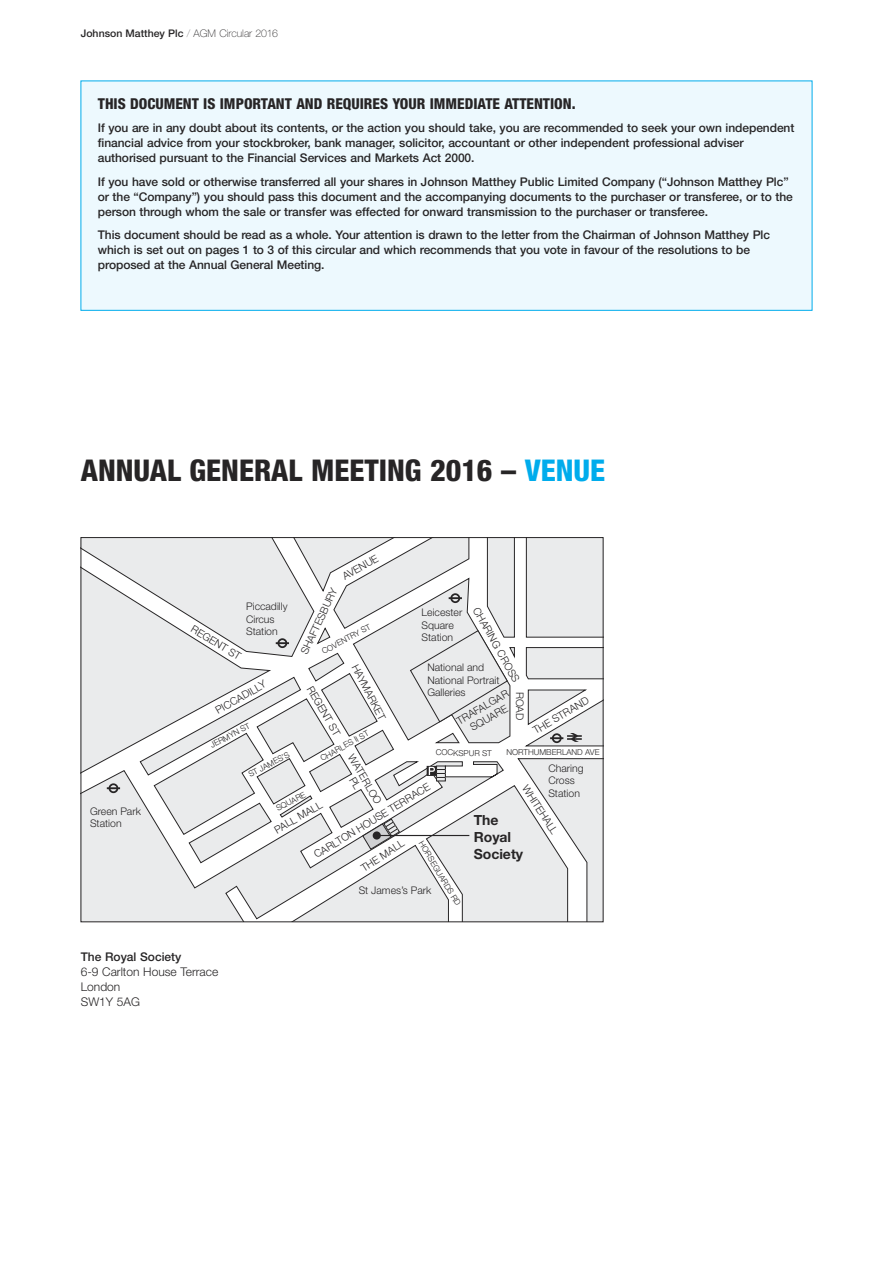
<style>
.page{position:relative;width:893px;height:1263px;background:#fff}
.page>*{position:absolute;margin:0;border:0;box-sizing:border-box;transform-origin:0 0}
.t1{font:800 condensed 30px "Helvetica Neue LT";color:#272526}
.t2{font:800 condensed 15px "Helvetica Neue LT";color:#272526}
.t3{font:700 13.95px/16.8px "Helvetica Neue LT";color:#272526}
.t4{font:500 12px/15px "Helvetica Neue LT";letter-spacing:-.005em;color:#272526}
.t5{font:300 12px/15px "Helvetica Neue LT";color:#272526}
.t6{font:300 10.5px/12.6px "Helvetica Neue LT";color:#272526}
.t7{font:500 10.5px "Helvetica Neue LT";color:#272526}
.t8{font:300 8.1px "Helvetica Neue LT";color:#272526}
.s1{font-weight:200}
.s2{font-weight:100}
.s3{color:#00acec}
</style>
<div class="page">
<div style="left:81px;top:81px;width:731px;height:229px;background:#edf9fe"></div>
<svg style="left:83px;top:539px;width:518px;height:381px"></svg>
<p class="t7" style="left:81px;top:30px;width:199px">Johnson Matthey Plc <span class="s1">/</span> <span class="s2">AGM Circular 2016</span></p>
<p class="t2" style="left:98px;top:98px;width:479px">THIS DOCUMENT IS IMPORTANT AND REQUIRES YOUR IMMEDIATE ATTENTION.</p>
<p class="t4" style="left:98px;top:121px;width:698px">If you are in any doubt about its contents, or the action you should take, you are recommended to seek your own independent financial advice from your stockbroker, bank manager, solicitor, accountant or other independent professional adviser authorised pursuant to the Financial Services and Markets Act 2000.</p>
<p class="t4" style="left:98px;top:175px;width:697px">If you have sold or otherwise transferred all your shares in Johnson Matthey Public Limited Company (“Johnson Matthey Plc” or the “Company”) you should pass this document and the accompanying documents to the purchaser or transferee, or to the person through whom the sale or transfer was effected for onward transmission to the purchaser or transferee.</p>
<p class="t4" style="left:98px;top:228px;width:674px">This document should be read as a whole. Your attention is drawn to the letter from the Chairman of Johnson Matthey Plc which is set out on pages 1 to 3 of this circular and which recommends that you vote in favour of the resolutions to be proposed at the Annual General Meeting.</p>
<h1 class="t1" style="left:81px;top:459px;width:526px">ANNUAL GENERAL MEETING 2016 – <span class="s3">VENUE</span></h1>
<p class="t6" style="left:90px;top:806px;width:52px">Green Park<br>Station</p>
<p class="t6" style="left:341px;top:572px;width:41px;rotate:-30deg">AVENUE</p>
<p class="t6" style="left:299px;top:651px;width:74px;rotate:-65deg">SHAFTESBURY</p>
<p class="t6" style="left:246px;top:601px;width:43px">Piccadilly<br>Circus<br>Station</p>
<p class="t6" style="left:422px;top:607px;width:42px">Leicester<br>Square<br>Station</p>
<p class="t6" style="left:481px;top:605px;width:86px;rotate:61deg">CHARING CROSS</p>
<p class="t6" style="left:525px;top:691px;width:30px;rotate:90deg">ROAD</p>
<p class="t8" style="left:321px;top:649px;width:55px;rotate:-28deg">COVENTRY ST</p>
<p class="t6" style="left:195px;top:623px;width:57px;rotate:31deg">REGENT ST</p>
<p class="t6" style="left:427px;top:662px;width:74px">National and<br>National Portrait<br>Galleries</p>
<p class="t6" style="left:360px;top:663px;width:62px;rotate:63deg">HAYMARKET</p>
<p class="t6" style="left:214px;top:706px;width:58px;rotate:-30deg">PICCADILLY</p>
<p class="t6" style="left:314px;top:684px;width:57px;rotate:60deg">REGENT ST</p>
<p class="t6" style="left:455px;top:717px;width:60px;text-align:center;rotate:-30deg">TRAFALGAR<br>SQUARE</p>
<p class="t6" style="left:531px;top:727px;width:64px;rotate:-31deg">THE STRAND</p>
<p class="t8" style="left:209px;top:743px;width:45px;rotate:-28deg">JERMYN ST</p>
<p class="t8" style="left:320px;top:756px;width:56px;rotate:-29deg">CHARLES II ST</p>
<p class="t8" style="left:436px;top:749px;width:58px;rotate:1deg">COCKSPUR ST</p>
<p class="t8" style="left:506px;top:749px;width:95px">NORTHUMBERLAND AVE</p>
<p class="t8" style="left:248px;top:772px;width:47px;rotate:-28deg">ST JAMES’S</p>
<p class="t8" style="left:275px;top:806px;width:34px;rotate:-28deg">SQUARE</p>
<p class="t6" style="left:354px;top:753px;width:57px;line-height:10.4px;text-align:center;rotate:59deg">WATERLOO<br>PL</p>
<p class="t6" style="left:548px;top:763px;width:37px">Charing<br>Cross<br>Station</p>
<p class="t6" style="left:312px;top:850px;width:135px;rotate:-31deg">CARLTON HOUSE TERRACE</p>
<p class="t6" style="left:529px;top:783px;width:58px;rotate:57deg">WHITEHALL</p>
<p class="t6" style="left:273px;top:826px;width:55px;rotate:-30deg">PALL MALL</p>
<p class="t3" style="left:474px;top:813px;width:51px">The<br>Royal<br>Society</p>
<p class="t6" style="left:359px;top:864px;width:50px;rotate:-32deg">THE MALL</p>
<p class="t8" style="left:423px;top:840px;width:75px;rotate:59deg">HORSEGUARDS RD</p>
<p class="t6" style="left:359px;top:885px;width:74px">St James’s Park</p>
<p class="t4" style="left:81px;top:950px;width:102px">The Royal Society</p>
<p class="t5" style="left:81px;top:965px;width:139px">6-9 Carlton House Terrace<br>London<br>SW1Y 5AG</p>
</div>
